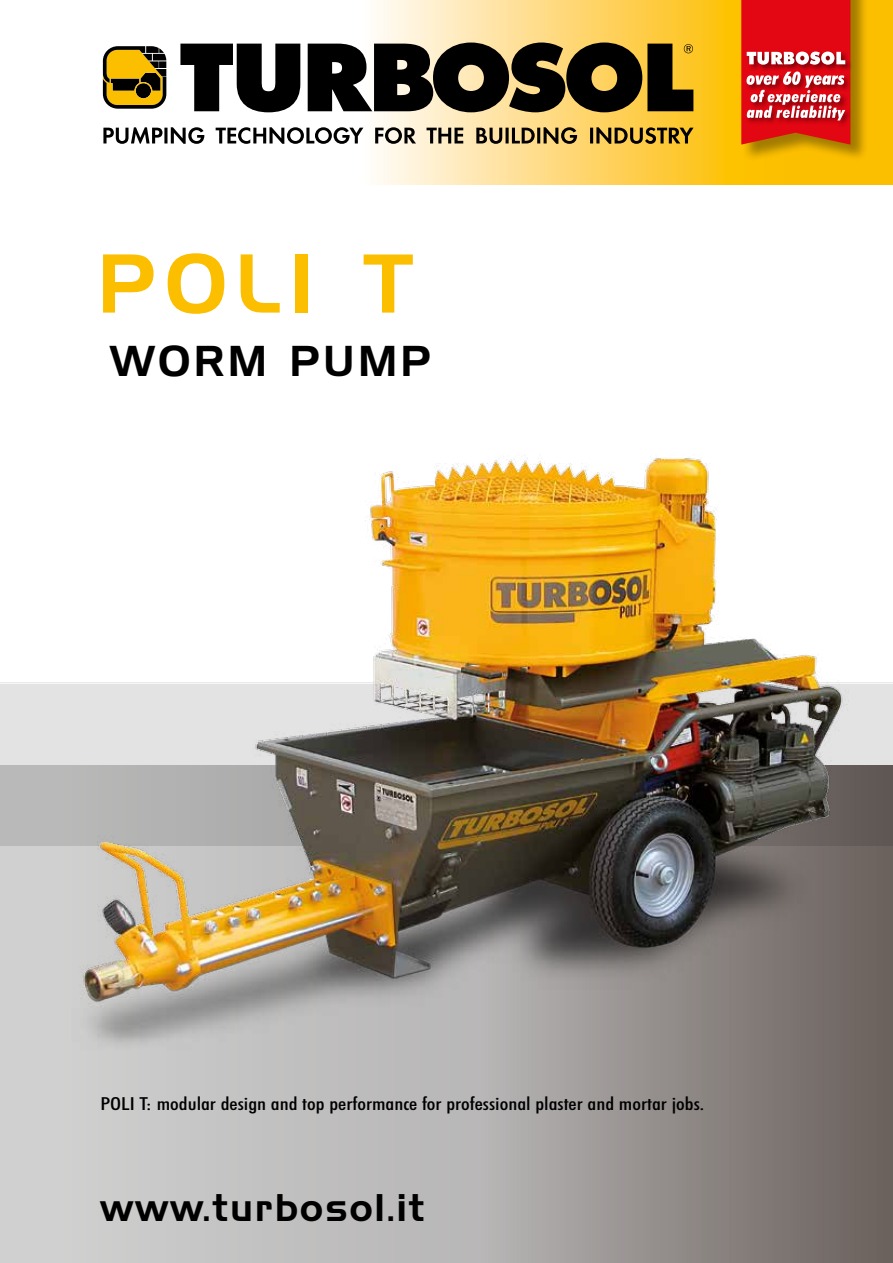
<style>
.page{position:relative;width:893px;height:1263px;background:#fff}
.page>*{position:absolute;margin:0;border:0;box-sizing:border-box;transform-origin:0 0}
.t1{font:81px "Handel Gothic BT";color:#fcbf00}
.t2{font:42px "Handel Gothic BT";letter-spacing:.08em;color:#000}
.t3{font:37.5px "Handel Gothic BT";letter-spacing:.06em;color:#000}
.t4{font:500 condensed 18px "Futura BT";color:#000;scale:1.25 1}
</style>
<div class="page">
<div style="left:0;top:683px;width:893px;height:163px;background:#e3e3e3"></div>
<svg style="left:0;top:765px;width:893px;height:498px;background:#aeabaa"></svg>
<hr style="left:0;top:683px;width:893px;height:1px;background:#fff">
<svg style="left:376px;top:0;width:517px;height:185px;background:#fdd460"></svg>
<div style="left:741px;top:0;width:128px;height:162px;background:#000;opacity:.36"></div>
<svg style="left:100px;top:44px;width:69px;height:67px"></svg>
<svg style="left:103px;top:46px;width:63px;height:63px;background:#8f7215"></svg>
<svg style="left:180px;top:44px;width:120px;height:68px"></svg>
<svg style="left:308px;top:43px;width:385px;height:69px;background:#463e28"></svg>
<svg style="left:103px;top:127px;width:591px;height:17px"></svg>
<div style="left:835px;top:50px;width:18px;height:22px;background:#000;opacity:.49"></div>
<div style="left:745px;top:104px;width:108px;height:24px;background:#000;opacity:.44"></div>
<svg style="left:741px;top:0;width:109px;height:145px;background:#db3236"></svg>
<img style="left:47px;top:458px;width:843px;height:620px">
<h1 class="t1" style="left:97px;top:235px;width:317px">POLI T</h1>
<h2 class="t2" style="left:110px;top:335px;width:323px">WORM PUMP</h2>
<p class="t4" style="left:100px;top:1092px;width:484px">POLI T: modular design and top performance for professional plaster and mortar jobs.</p>
<h3 class="t3" style="left:100px;top:1185px;width:326px">www.turbosol.it</h3>
</div>
